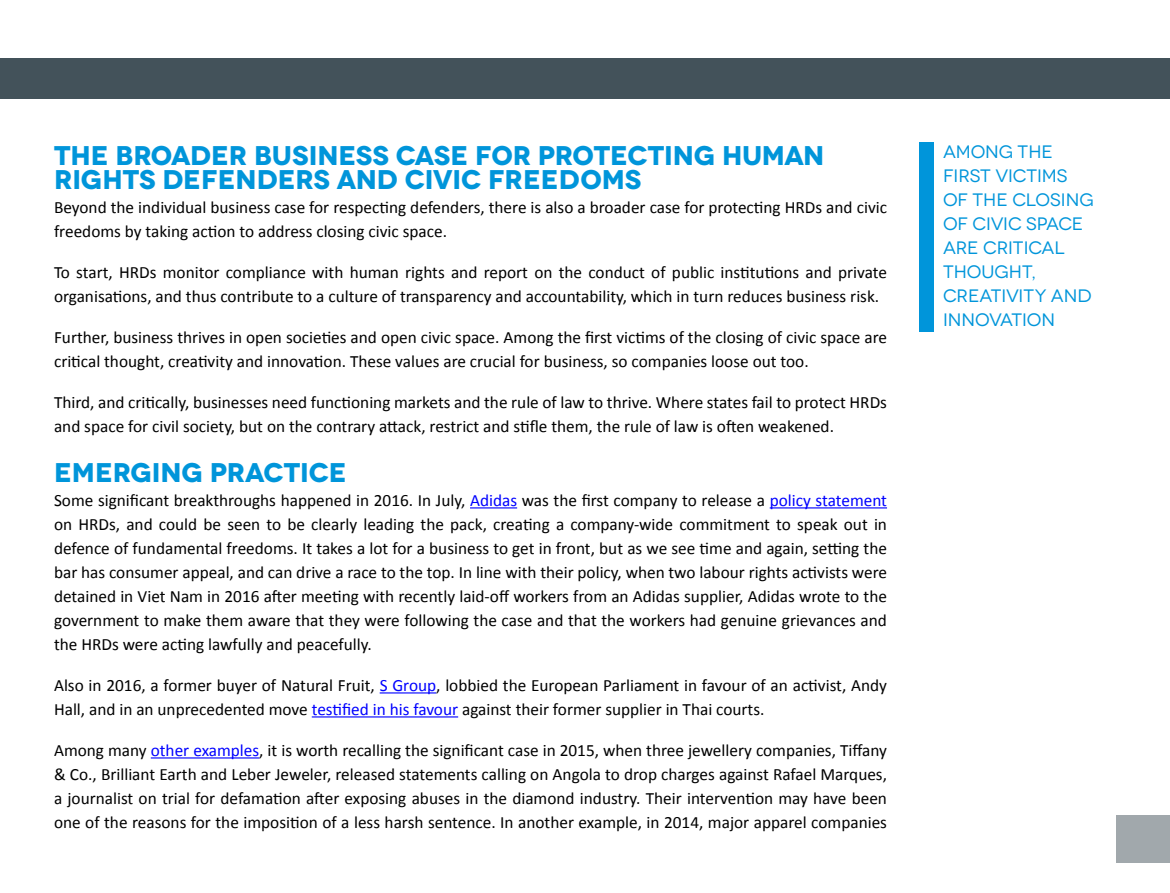
<style>
.page{position:relative;width:1170px;height:893px;background:#fff}
.page>*{position:absolute;margin:0;border:0;box-sizing:border-box;transform-origin:0 0}
.t1{font:700 27px/24px "Novecentowide";color:#0095da}
.t2{font:18px/24px "Novecentowide";letter-spacing:-.005em;color:#0095da}
.t3{font:17.25px/24px "Calibri";color:#000}
.s1{color:#00f}
</style>
<div class="page">
<div style="left:1115px;top:815px;width:54px;height:47px;background:#a1a8ac"></div>
<div style="left:0;top:59px;width:1169px;height:40px;background:#43525a"></div>
<hr style="left:470px;top:507px;width:47px;height:1px;background:#00f">
<hr style="left:769px;top:507px;width:118px;height:1px;background:#00f">
<hr style="left:379px;top:692px;width:57px;height:1px;background:#00f">
<hr style="left:312px;top:716px;width:146px;height:1px;background:#00f">
<hr style="left:151px;top:757px;width:108px;height:1px;background:#00f">
<div style="left:918px;top:142px;width:15px;height:190px;background:#0095da"></div>
<h1 class="t1" style="left:54px;top:144px;width:771px">THE BROADER BUSINESS CASE FOR PROTECTING HUMAN<br>RIGHTS DEFENDERS AND CIVIC FREEDOMS</h1>
<p class="t3" style="left:54px;top:196px;width:834px">Beyond the individual business case for respecting defenders, there is also a broader case for protecting HRDs and civic freedoms by taking action to address closing civic space.</p>
<p class="t3" style="left:54px;top:261px;width:834px">To start, HRDs monitor compliance with human rights and report on the conduct of public institutions and private organisations, and thus contribute to a culture of transparency and accountability, which in turn reduces business risk.</p>
<p class="t3" style="left:54px;top:326px;width:834px">Further, business thrives in open societies and open civic space. Among the first victims of the closing of civic space are critical thought, creativity and innovation. These values are crucial for business, so companies loose out too.</p>
<p class="t3" style="left:54px;top:391px;width:834px">Third, and critically, businesses need functioning markets and the rule of law to thrive. Where states fail to protect HRDs and space for civil society, but on the contrary attack, restrict and stifle them, the rule of law is often weakened.</p>
<h1 class="t1" style="left:54px;top:461px;width:294px">EMERGING PRACTICE</h1>
<p class="t3" style="left:54px;top:488px;width:834px;text-align:justify">Some significant breakthroughs happened in 2016. In July, <span class="s1">Adidas</span> was the first company to release a <span class="s1">policy statement </span>on HRDs, and could be seen to be clearly leading the pack, creating a company-wide commitment to speak out in defence of fundamental freedoms. It takes a lot for a business to get in front, but as we see time and again, setting the bar has consumer appeal, and can drive a race to the top. In line with their policy, when two labour rights activists were detained in Viet Nam in 2016 after meeting with recently laid-off workers from an Adidas supplier, Adidas wrote to the government to make them aware that they were following the case and that the workers had genuine grievances and the HRDs were acting lawfully and peacefully.</p>
<p class="t3" style="left:54px;top:673px;width:834px">Also in 2016, a former buyer of Natural Fruit, <span class="s1">S Group</span>, lobbied the European Parliament in favour of an activist, Andy<br>Hall, and in an unprecedented move <span class="s1">testified in his favour</span> against their former supplier in Thai courts.</p>
<p class="t3" style="left:54px;top:738px;width:834px;text-align:justify">Among many <span class="s1">other examples</span>, it is worth recalling the significant case in 2015, when three jewellery companies, Tiffany &amp; Co., Brilliant Earth and Leber Jeweler, released statements calling on Angola to drop charges against Rafael Marques, a journalist on trial for defamation after exposing abuses in the diamond industry. Their intervention may have been one of the reasons for the imposition of a less harsh sentence. In another example, in 2014, major apparel companies</p>
<p class="t2" style="left:943px;top:140px;width:152px">AMONG THE<br>FIRST VICTIMS<br>OF THE CLOSING<br>OF CIVIC SPACE<br>ARE CRITICAL<br>THOUGHT,<br>CREATIVITY AND<br>INNOVATION</p>
</div>
